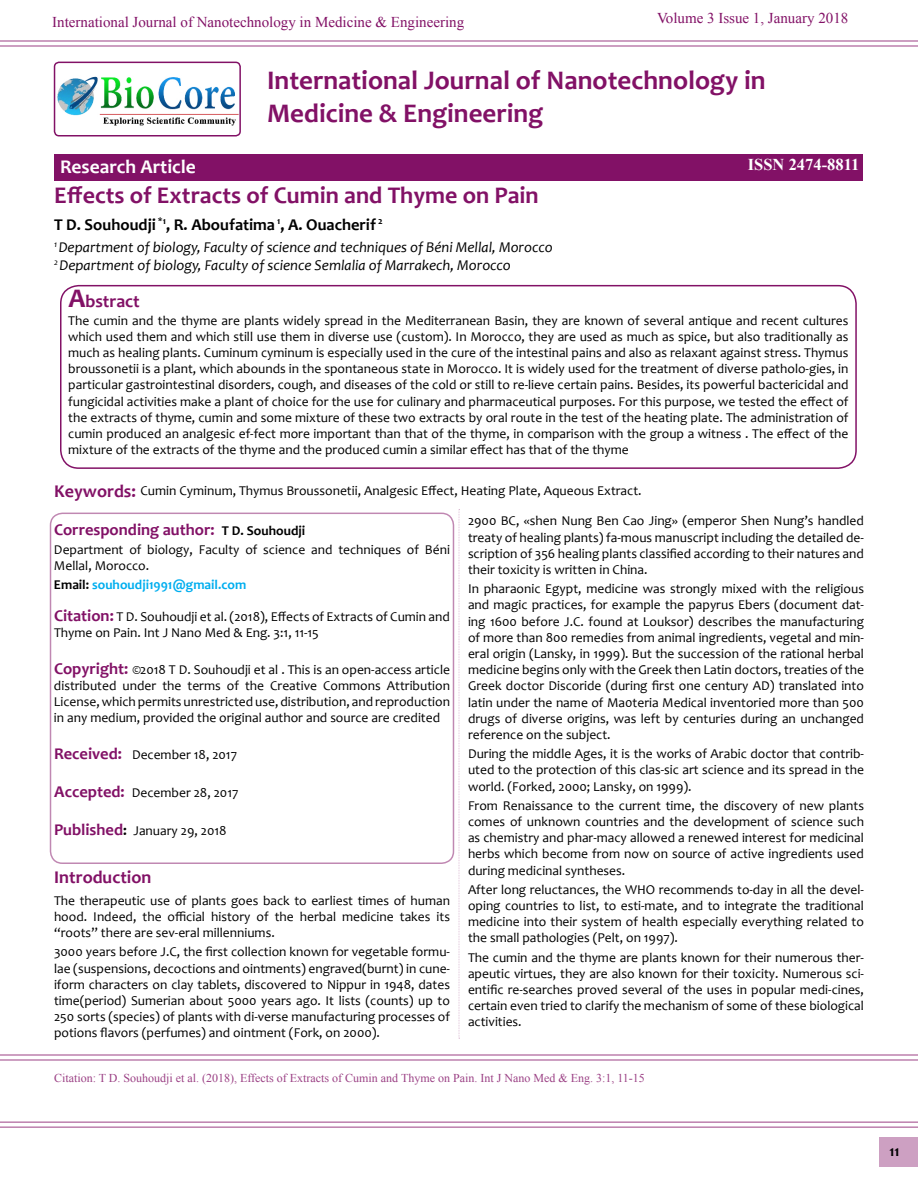
<style>
.page{position:relative;width:918px;height:1188px;background:#fff}
.page>*{position:absolute;margin:0;border:0;box-sizing:border-box;transform-origin:0 0}
.t1{font:700 27px/32.4px "Candara";color:#821166}
.t2{font:700 24px "Candara";color:#821166}
.t3{font:700 19.5px "Candara";color:#fff}
.t4{font:700 18px "Candara";color:#821166}
.t5{font:700 16.5px "Candara";color:#000}
.t6{font:700 16.5px "Candara";color:#821166}
.t7{font:700 16.5px "Times New Roman";color:#fff}
.t8{font:italic 15px/18px "Candara";color:#000}
.t9{font:15px "Times New Roman";color:#821166}
.t10{font:700 15px "Candara";color:#000}
.t11{font:13.5px/16.2px "Candara";color:#000;text-align:justify}
.t12{font:700 13.5px "Candara";color:#00aeef}
.t13{font:12px "Times New Roman";color:#821166}
.s1{font-size:27px}
.s2{font-weight:700;font-size:18px;color:#821166}
.s3{font-size:13.5px;color:#000}
.s4{color:#000}
.s5{font-weight:700;font-size:16.5px;color:#821166}
.s6{font-weight:700;font-size:15px}
</style>
<div class="page">
<hr style="left:0;top:40px;width:918px;height:2px;background:#821166">
<hr style="left:0;top:45px;width:918px;height:2px;background:#821166">
<hr style="left:0;top:1054px;width:918px;height:2px;background:#821166">
<hr style="left:0;top:1059px;width:918px;height:2px;background:#821166">
<hr style="left:0;top:1122px;width:918px;height:1px;background:#821166">
<hr style="left:0;top:1127px;width:918px;height:1px;background:#821166">
<div style="left:879px;top:1137px;width:39px;height:30px;background:#cda0c2"></div>
<div style="left:55px;top:154px;width:808px;height:27px;background:#821166"></div>
<div style="left:60px;top:285px;width:797px;height:184px;border:2px solid #821166;border-radius:18px"></div>
<img style="left:55px;top:62px;width:185px;height:64px">
<div style="left:54px;top:62px;width:187px;height:75px;border:2px solid #821166;border-radius:4px"></div>
<div style="left:50px;top:513px;width:404px;height:351px;border:2px solid #821166;border-radius:12px"></div>
<svg style="left:459px;top:509px;width:1px;height:530px"></svg>
<p class="t9" style="left:52px;top:12px;width:414px">International Journal of Nanotechnology in Medicine &amp; Engineering</p>
<p class="t9" style="left:657px;top:8px;width:193px">Volume 3 Issue 1, January 2018</p>
<h1 class="t1" style="left:267px;top:64px;width:500px">International Journal of Nanotechnology in<br>Medicine &amp; Engineering</h1>
<h3 class="t3" style="left:60px;top:154px;width:137px">Research Article</h3>
<p class="t7" style="left:748px;top:153px;width:113px">ISSN 2474-8811</p>
<h2 class="t2" style="left:54px;top:180px;width:486px">Effects of Extracts of Cumin and Thyme on Pain</h2>
<p class="t5" style="left:54px;top:214px;width:330px">T D. Souhoudji <sup>*1</sup>, R. Aboufatima <sup>1</sup>, A. Ouacherif <sup>2</sup></p>
<p class="t8" style="left:54px;top:238px;width:500px"><sup>1</sup> Department of biology, Faculty of science and techniques of Béni Mellal, Morocco<br><sup>2</sup> Department of biology, Faculty of science Semlalia of Marrakech, Morocco</p>
<h3 class="t4" style="left:68px;top:290px;width:73px"><span class="s1">A</span>bstract</h3>
<p class="t11" style="left:68px;top:312px;width:782px">The cumin and the thyme are plants widely spread in the Mediterranean Basin, they are known of several antique and recent cultures which used them and which still use them in diverse use (custom). In Morocco, they are used as much as spice, but also traditionally as much as healing plants. Cuminum cyminum is especially used in the cure of the intestinal pains and also as relaxant against stress. Thymus broussonetii is a plant, which abounds in the spontaneous state in Morocco. It is widely used for the treatment of diverse patholo-gies, in particular gastrointestinal disorders, cough, and diseases of the cold or still to re-lieve certain pains. Besides, its powerful bactericidal and fungicidal activities make a plant of choice for the use for culinary and pharmaceutical purposes. For this purpose, we tested the effect of the extracts of thyme, cumin and some mixture of these two extracts by oral route in the test of the heating plate. The administration of cumin produced an analgesic ef-fect more important than that of the thyme, in comparison with the group a witness . The effect of the mixture of the extracts of the thyme and the produced cumin a similar effect has that of the thyme</p>
<p class="t11" style="left:54px;top:483px;width:589px"><span class="s2">Keywords:</span> Cumin Cyminum, Thymus Broussonetii, Analgesic Effect, Heating Plate, Aqueous Extract.</p>
<p class="t6" style="left:54px;top:519px;width:253px">Corresponding author: <span class="s3">T D. Souhoudji</span></p>
<p class="t11" style="left:54px;top:541px;width:398px">Department of biology, Faculty of science and techniques of Béni<br>Mellal, Morocco.</p>
<p class="t12" style="left:54px;top:576px;width:194px"><span class="s4">Email:</span> souhoudji1991@gmail.com</p>
<p class="t11" style="left:54px;top:608px;width:398px"><span class="s5">Citation:</span> T D. Souhoudji et al. (2018), Effects of Extracts of Cumin and<br>Thyme on Pain. Int J Nano Med &amp; Eng. 3:1, 11-15</p>
<p class="t11" style="left:54px;top:661px;width:398px"><span class="s5">Copyright:</span> ©2018 T D. Souhoudji et al . This is an open-access article distributed under the terms of the Creative Commons Attribution License, which permits unrestricted use, distribution, and reproduction in any medium, provided the original author and source are credited</p>
<p class="t11" style="left:54px;top:746px;width:185px"><span class="s5">Received:</span> December 18, 2017</p>
<p class="t11" style="left:54px;top:785px;width:186px"><span class="s5">Accepted:</span> December 28, 2017</p>
<p class="t11" style="left:54px;top:822px;width:174px"><span class="s5">Published</span><span class="s6">:</span> January 29, 2018</p>
<h3 class="t4" style="left:54px;top:866px;width:99px">Introduction</h3>
<p class="t11" style="left:54px;top:892px;width:398px">The therapeutic use of plants goes back to earliest times of human hood. Indeed, the official history of the herbal medicine takes its “roots” there are sev-eral millenniums.</p>
<p class="t11" style="left:54px;top:944px;width:398px">3000 years before J.C, the first collection known for vegetable formu&shy;lae (suspensions, decoctions and ointments) engraved(burnt) in cune&shy;iform characters on clay tablets, discovered to Nippur in 1948, dates time(period) Sumerian about 5000 years ago. It lists (counts) up to 250 sorts (species) of plants with di-verse manufacturing processes of potions flavors (perfumes) and ointment (Fork, on 2000).</p>
<p class="t11" style="left:468px;top:513px;width:398px">2900 BC, «shen Nung Ben Cao Jing» (emperor Shen Nung’s handled treaty of healing plants) fa-mous manuscript including the detailed de&shy;scription of 356 healing plants classified according to their natures and their toxicity is written in China.</p>
<p class="t11" style="left:468px;top:581px;width:398px">In pharaonic Egypt, medicine was strongly mixed with the religious and magic practices, for example the papyrus Ebers (document dat&shy;ing 1600 before J.C. found at Louksor) describes the manufacturing of more than 800 remedies from animal ingredients, vegetal and min&shy;eral origin (Lansky, in 1999). But the succession of the rational herbal medicine begins only with the Greek then Latin doctors, treaties of the Greek doctor Discoride (during first one century AD) translated into latin under the name of Ma0teria Medical inventoried more than 500 drugs of diverse origins, was left by centuries during an unchanged reference on the subject.</p>
<p class="t11" style="left:468px;top:746px;width:398px">During the middle Ages, it is the works of Arabic doctor that contrib&shy;uted to the protection of this clas-sic art science and its spread in the world. (Forked, 2000; Lansky, on 1999).</p>
<p class="t11" style="left:468px;top:797px;width:398px">From Renaissance to the current time, the discovery of new plants comes of unknown countries and the development of science such as chemistry and phar-macy allowed a renewed interest for medicinal herbs which become from now on source of active ingredients used during medicinal syntheses.</p>
<p class="t11" style="left:468px;top:881px;width:398px">After long reluctances, the WHO recommends to-day in all the devel&shy;oping countries to list, to esti-mate, and to integrate the traditional medicine into their system of health especially everything related to the small pathologies (Pelt, on 1997).</p>
<p class="t11" style="left:468px;top:949px;width:398px">The cumin and the thyme are plants known for their numerous ther&shy;apeutic virtues, they are also known for their toxicity. Numerous sci&shy;entific re-searches proved several of the uses in popular medi-cines, certain even tried to clarify the mechanism of some of these biological activities.</p>
<p class="t13" style="left:54px;top:1070px;width:592px">Citation: T D. Souhoudji et al. (2018), Effects of Extracts of Cumin and Thyme on Pain. Int J Nano Med &amp; Eng. 3:1, 11-15</p>
<p class="t10" style="left:890px;top:1142px;width:12px">11</p>
</div>
